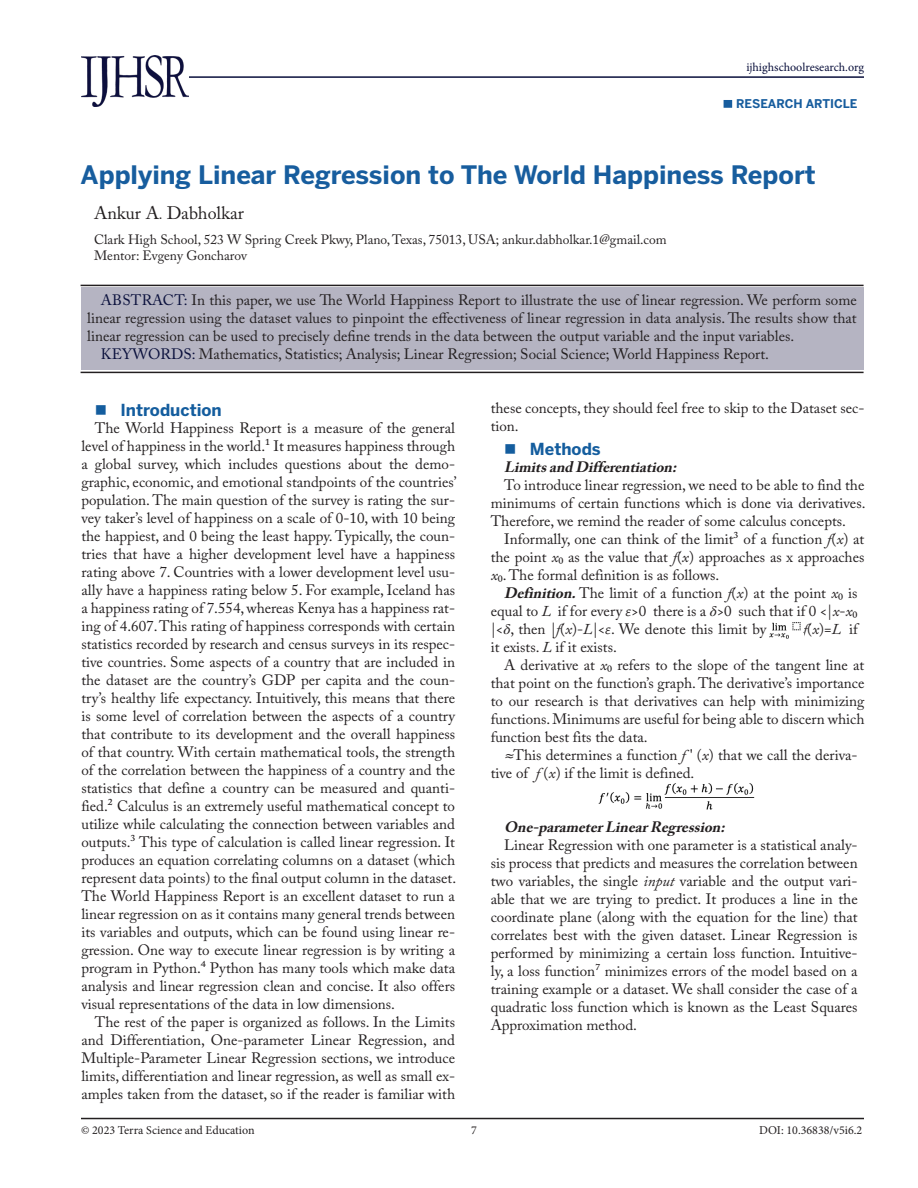
<style>
.page{position:relative;width:918px;height:1188px;background:#fff}
.page>*{position:absolute;margin:0;border:0;box-sizing:border-box;transform-origin:0 0}
.t1{font:700 25.2px "Benton Sans";color:#175d9e}
.Institution{font:18px "Adobe Caslon Pro";color:#231f20}
.Normal_with_run-in_s{font:700 16.5px "Benton Sans";color:#145d9e}
.Abstract{font:15px/18px "Adobe Caslon Pro";color:#231f20;text-align:justify}
.t2{font:italic 700 15px "Adobe Caslon Pro";color:#231f20}
.Author_emails{font:13.5px "Adobe Caslon Pro";color:#231f20}
.Graphic_caption{font:12px "Minion Pro";color:#231f20}
.t3{font:12px "Minion Pro";letter-spacing:-.005em;color:#0a103c}
.Graphic_caption-2{font:700 12px "Benton Sans";color:#175d9e}
.s1{color:#0a103c}
.s2{font-style:italic}
.s3{font-weight:700;font-style:italic}
.s4{font-family:"Athelas";font-style:italic}
.s5{font-family:"STIX General";font-style:italic}
</style>
<div class="page">
<hr style="left:81px;top:1118px;width:783px;height:1px;background:#231f20">
<div style="left:724px;top:100px;width:8px;height:8px;background:#175d9e;border:2px solid #175d9e"></div>
<div style="left:81px;top:288px;width:783px;height:82px;background:#b5b4c2"></div>
<hr style="left:81px;top:372px;width:783px;height:1px;background:#231f20">
<hr style="left:81px;top:285px;width:783px;height:1px;background:#231f20">
<img style="left:769px;top:622px;width:32px;height:17px">
<img style="left:598px;top:783px;width:157px;height:27px">
<hr style="left:81px;top:76px;width:783px;height:2px;background:#0a103c">
<img style="left:81px;top:55px;width:108px;height:52px">
<p class="t3" style="left:746px;top:59px;width:119px">ijhighschoolresearch.org</p>
<p class="Graphic_caption-2" style="left:736px;top:97px;width:123px">RESEARCH ARTICLE</p>
<p class="t1" style="left:81px;top:160px;width:737px">Applying Linear Regression to The World Happiness Report</p>
<p class="Institution" style="left:94px;top:202px;width:151px">Ankur A. Dabholkar</p>
<p class="Author_emails" style="left:94px;top:232px;width:574px">Clark High School, 523 W Spring Creek Pkwy, Plano, Texas, 75013, USA; ankur.dabholkar.1@gmail.com</p>
<p class="Author_emails" style="left:94px;top:248px;width:154px">Mentor: Evgeny Goncharov</p>
<p class="Abstract" style="left:87px;top:291px;width:771px;text-indent:14px"><span class="s1">ABSTRACT:</span> In this paper, we use The World Happiness Report to illustrate the use of linear regression. We perform some linear regression using the dataset values to pinpoint the effectiveness of linear regression in data analysis. The results show that linear regression can be used to precisely define trends in the data between the output variable and the input variables.</p>
<p class="Abstract" style="left:101px;top:345px;width:670px"><span class="s1">KEYWORDS:</span> Mathematics, Statistics; Analysis; Linear Regression; Social Science; World Happiness Report.</p>
<p class="Normal_with_run-in_s" style="left:121px;top:401px;width:103px">Introduction</p>
<p class="Abstract" style="left:81px;top:419px;width:377px;text-align:left;text-indent:14px">The World Happiness Report is a measure of the general level of happiness in the world.¹ It measures happiness through a global survey, which includes questions about the demo&shy;graphic, economic, and emotional standpoints of the countries’ population. The main question of the survey is rating the sur&shy;vey taker’s level of happiness on a scale of 0-10, with 10 being the happiest, and 0 being the least happy. Typically, the coun&shy;tries that have a higher development level have a happiness rating above 7. Countries with a lower development level usu&shy;ally have a happiness rating below 5. For example, Iceland has a happiness rating of 7.554, whereas Kenya has a happiness rat&shy;ing of 4.607. This rating of happiness corresponds with certain statistics recorded by research and census surveys in its respec&shy;tive countries. Some aspects of a country that are included in the dataset are the country’s GDP per capita and the coun&shy;try’s healthy life expectancy. Intuitively, this means that there is some level of correlation between the aspects of a country that contribute to its development and the overall happiness of that country. With certain mathematical tools, the strength of the correlation between the happiness of a country and the statistics that define a country can be measured and quanti&shy;fied.² Calculus is an extremely useful mathematical concept to utilize while calculating the connection between variables and outputs.³ This type of calculation is called linear regression. It produces an equation correlating columns on a dataset (which represent data points) to the final output column in the dataset.<br>The World Happiness Report is an excellent dataset to run a linear regression on as it contains many general trends between its variables and outputs, which can be found using linear re&shy;gression. One way to execute linear regression is by writing a program in Python.⁴ Python has many tools which make data analysis and linear regression clean and concise. It also offers visual representations of the data in low dimensions.</p>
<p class="Abstract" style="left:81px;top:1013px;width:375px;text-indent:14px">The rest of the paper is organized as follows. In the Limits and Differentiation, One-parameter Linear Regression, and Multiple-Parameter Linear Regression sections, we introduce limits, differentiation and linear regression, as well as small ex&shy;amples taken from the dataset, so if the reader is familiar with</p>
<p class="Graphic_caption" style="left:81px;top:1122px;width:175px">© 2023 Terra Science and Education</p>
<p class="Graphic_caption" style="left:471px;top:1122px;width:7px">7</p>
<p class="Abstract" style="left:491px;top:399px;width:375px">these concepts, they should feel free to skip to the Dataset sec&shy;tion.</p>
<p class="Normal_with_run-in_s" style="left:530px;top:439px;width:72px">Methods</p>
<p class="t2" style="left:504px;top:458px;width:179px">LimitsandDifferentiation:</p>
<p class="Abstract" style="left:491px;top:476px;width:376px;text-indent:14px">To introduce linear regression, we need to be able to find the minimums of certain functions which is done via derivatives.<br>Therefore, we remind the reader of some calculus concepts.</p>
<p class="Abstract" style="left:491px;top:530px;width:375px;text-indent:14px">Informally, one can think of the limit³ of a function <span class="s2">f</span>(<span class="s2">x</span>) at the point <span class="s2">x</span>₀ as the value that <span class="s2">f</span>(<span class="s2">x</span>) approaches as x approaches <span class="s2">x</span>₀. The formal definition is as follows.</p>
<p class="Abstract" style="left:491px;top:584px;width:368px;text-indent:14px"><span class="s3">Definition.</span>The limit of a function <span class="s2">f</span>(<span class="s2">x</span>) at the point <span class="s2">x</span>₀ is equal to <span class="s2">L</span> if for every <span class="s4">ε</span>&gt;0 there is a <span class="s5">δ</span>&gt;0 such that if 0 &lt;|<span class="s2">x</span>-<span class="s2">x</span>₀ |&lt;<span class="s5">δ</span>, then |<span class="s2">f</span>(<span class="s2">x</span>)-<span class="s2">L</span>|&lt;<span class="s4">ε</span>. We denote this limit by</p>
<p class="Abstract" style="left:803px;top:620px;width:56px"><span class="s2">f</span>(<span class="s2">x</span>)=<span class="s2">L</span> if</p>
<p class="Abstract" style="left:491px;top:638px;width:128px">it exists. <span class="s2">L</span> if it exists.</p>
<p class="Abstract" style="left:491px;top:656px;width:375px;text-indent:14px">A derivative at <span class="s2">x</span>₀ refers to the slope of the tangent line at that point on the function’s graph. The derivative’s importance to our research is that derivatives can help with minimizing functions. Minimums are useful for being able to discern which function best fits the data.</p>
<p class="Abstract" style="left:491px;top:746px;width:368px;text-indent:14px"><span class="s3">≈</span>This determines a function <span class="s2">f</span> ' (<span class="s2">x</span>) that we call the deriva&shy;tive of <span class="s2">f</span> (<span class="s2">x</span>) if the limit is defined.</p>
<p class="t2" style="left:504px;top:818px;width:227px">One-parameterLinearRegression:</p>
<p class="Abstract" style="left:491px;top:836px;width:368px;text-indent:14px">Linear Regression with one parameter is a statistical analy&shy;sis process that predicts and measures the correlation between two variables, the single <span class="s2">input</span> variable and the output vari&shy;able that we are trying to predict. It produces a line in the coordinate plane (along with the equation for the line) that correlates best with the given dataset. Linear Regression is performed by minimizing a certain loss function. Intuitive&shy;ly, a loss function⁷ minimizes errors of the model based on a training example or a dataset. We shall consider the case of a quadratic loss function which is known as the Least Squares Approximation method.</p>
<p class="Graphic_caption" style="left:759px;top:1122px;width:105px">DOI: 10.36838/v5i6.2</p>
</div>
